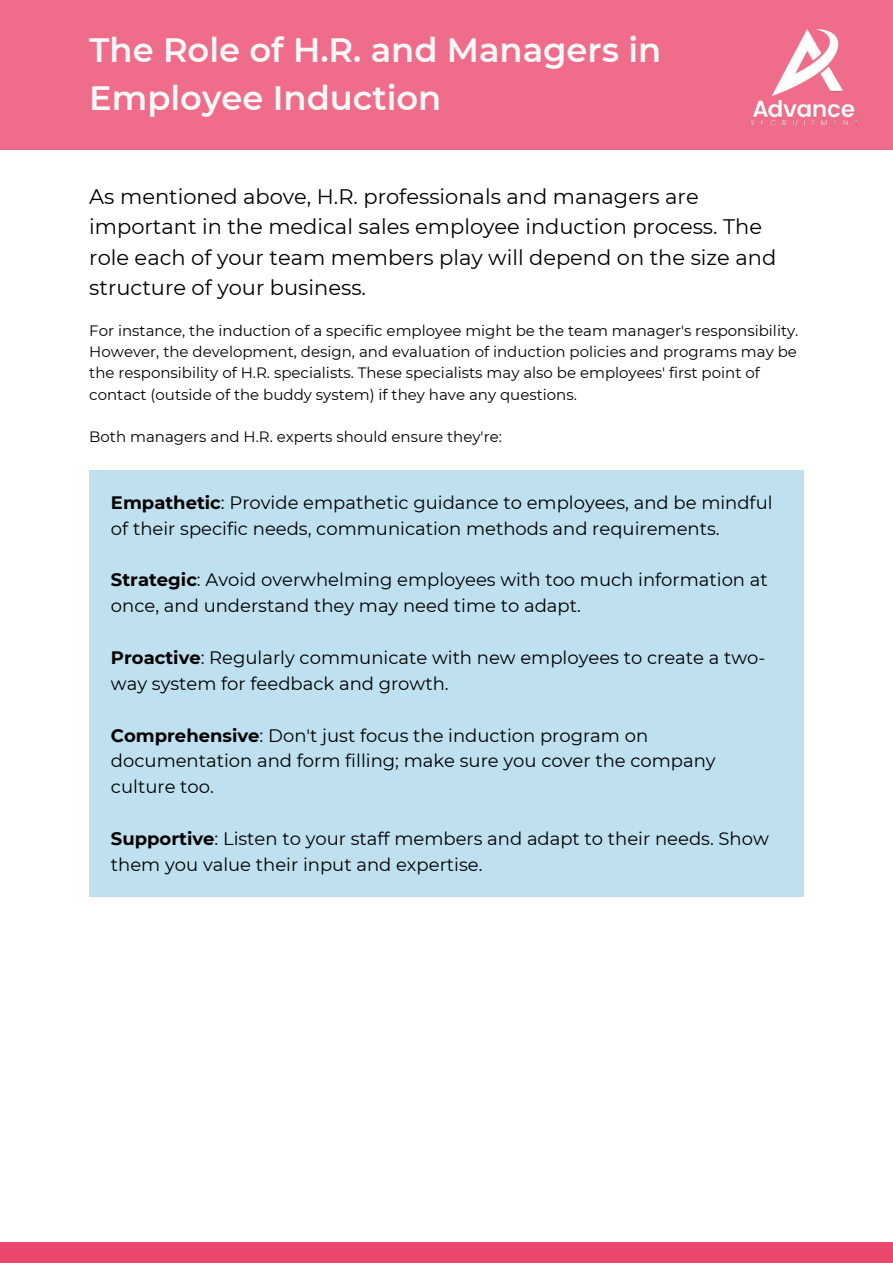
<style>
.page{position:relative;width:893px;height:1264px;background:#fff}
.page>*{position:absolute;margin:0;border:0;box-sizing:border-box;transform-origin:0 0}
.t1{font:600 33.75px/47.2px "Montserrat";color:#f8f8f8}
.t2{font:21px/30.3px "Montserrat";color:#000}
.t3{font:18px/25.8px "Montserrat";color:#000}
.t4{font:15px/21.3px "Montserrat";color:#000}
.s1{font-weight:700}
</style>
<div class="page">
<div style="left:0;top:1242px;width:892px;height:20px;background:#ec486e"></div>
<div style="left:0;top:0;width:892px;height:149px;background:#ef6c8b"></div>
<img style="left:750px;top:29px;width:108px;height:97px">
<div style="left:89px;top:470px;width:714px;height:427px;background:#bee0ef"></div>
<h1 class="t1" style="left:89px;top:27px;width:573px">The Role of H.R. and Managers in<br>Employee Induction</h1>
<p class="t2" style="left:89px;top:181px;width:688px">As mentioned above, H.R. professionals and managers are important in the medical sales employee induction process. The role each of your team members play will depend on the size and structure of your business.</p>
<p class="t4" style="left:89px;top:319px;width:710px">For instance, the induction of a specific employee might be the team manager's responsibility.<br>However, the development, design, and evaluation of induction policies and programs may be the responsibility of H.R. specialists. These specialists may also be employees' first point of contact (outside of the buddy system) if they have any questions.</p>
<p class="t4" style="left:89px;top:426px;width:414px">Both managers and H.R. experts should ensure they're:</p>
<p class="t3" style="left:111px;top:489px;width:663px"><span class="s1">Empathetic</span>: Provide empathetic guidance to employees, and be mindful of their specific needs, communication methods and requirements.</p>
<p class="t3" style="left:111px;top:567px;width:658px"><span class="s1">Strategic</span>: Avoid overwhelming employees with too much information at once, and understand they may need time to adapt.</p>
<p class="t3" style="left:111px;top:644px;width:656px"><span class="s1">Proactive</span>: Regularly communicate with new employees to create a two&shy;way system for feedback and growth.</p>
<p class="t3" style="left:111px;top:722px;width:606px"><span class="s1">Comprehensive</span>: Don't just focus the induction program on documentation and form filling; make sure you cover the company culture too.</p>
<p class="t3" style="left:111px;top:825px;width:659px"><span class="s1">Supportive</span>: Listen to your staff members and adapt to their needs. Show them you value their input and expertise.</p>
</div>
